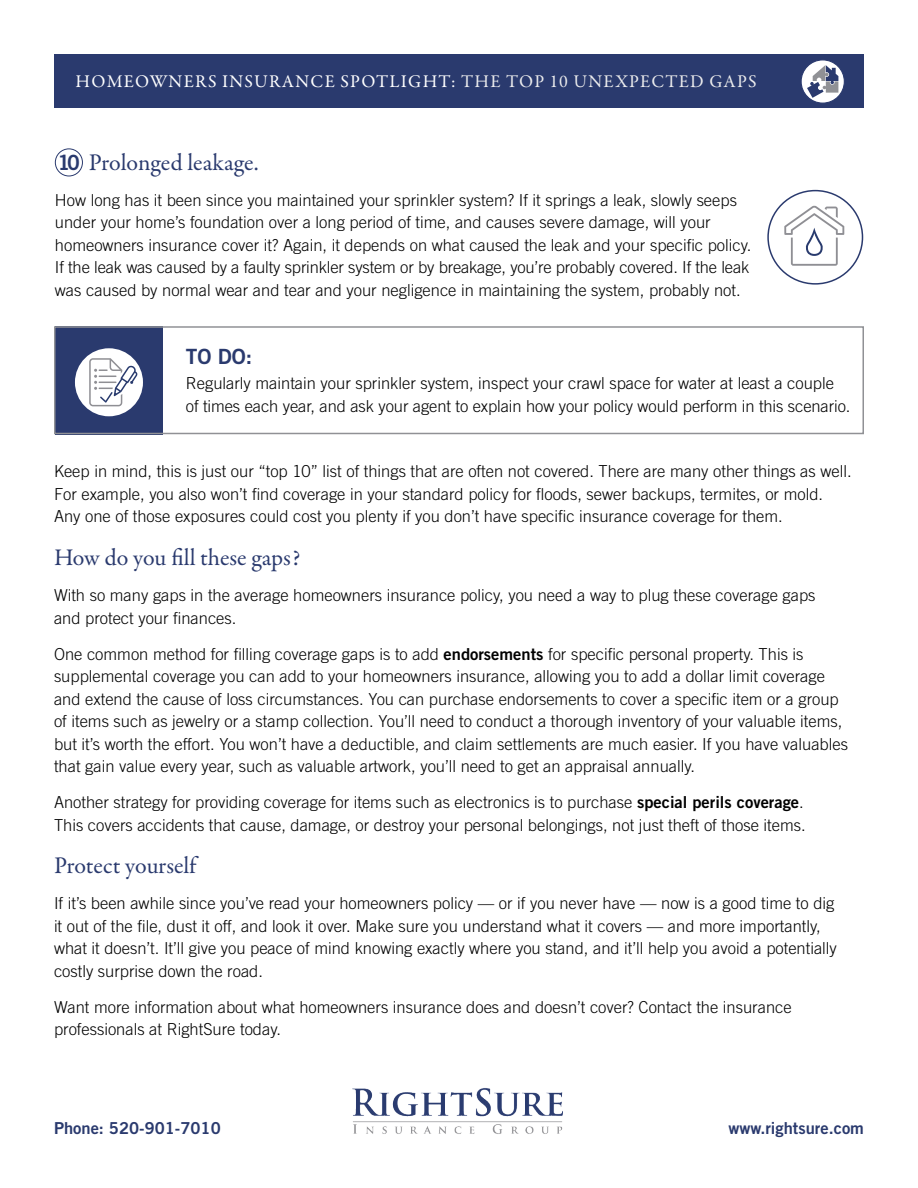
<style>
.page{position:relative;width:918px;height:1188px;background:#fff}
.page>*{position:absolute;margin:0;border:0;box-sizing:border-box;transform-origin:0 0}
.t1{font:24px "Garamond Premr Pro";color:#2a3a6e}
.t2{font:21px "Trade Gothic Bold Two";color:#2a3a6e}
.t3{font:18px "Garamond Premr Pro";letter-spacing:.07em;color:#fff}
.t4{font:300 16.5px/22.5px "Trade Gothic";color:#000}
.t5{font:16.5px "Trade Gothic Bold Two";color:#2a3a6e}
.s1{color:#ececed}
.s2{font-family:"Trade Gothic Bold Two";font-weight:400}
</style>
<div class="page">
<img style="left:352px;top:1088px;width:211px;height:46px">
<div style="left:55px;top:148px;width:28px;height:28px;border:1px solid #2a3a6e;border-radius:50%"></div>
<div style="left:55px;top:326px;width:108px;height:108px;background:#2a3a6e"></div>
<div style="left:54px;top:326px;width:810px;height:108px;border:2px solid #909195"></div>
<div style="left:75px;top:348px;width:68px;height:68px;background:#fff;border-radius:50%"></div>
<div style="left:767px;top:190px;width:96px;height:95px;border:2px solid #2a3a6e;border-radius:50%"></div>
<div style="left:54px;top:54px;width:810px;height:54px;background:#2a3a6e"></div>
<svg style="left:801px;top:60px;width:43px;height:43px"></svg>
<div style="left:801px;top:59px;width:44px;height:45px;border:1px solid #2a3a6e;border-radius:50%"></div>
<svg style="left:807px;top:65px;width:31px;height:33px"></svg>
<svg style="left:89px;top:358px;width:48px;height:48px"></svg>
<svg style="left:784px;top:205px;width:60px;height:61px"></svg>
<p class="t3" style="left:75px;top:71px;width:683px">HOMEOWNERS INSURANCE SPOTLIGHT: <span class="s1">THE TOP 10 UNEXPECTED GAPS</span></p>
<h1 class="t1" style="left:89px;top:148px;width:171px">Prolonged leakage.</h1>
<p class="t4" style="left:55px;top:188px;width:698px">How long has it been since you maintained your sprinkler system? If it springs a leak, slowly seeps under your home’s foundation over a long period of time, and causes severe damage, will your homeowners insurance cover it? Again, it depends on what caused the leak and your specific policy.<br>If the leak was caused by a faulty sprinkler system or by breakage, you’re probably covered. If the leak was caused by normal wear and tear and your negligence in maintaining the system, probably not.</p>
<p class="t2" style="left:58px;top:150px;width:24px">10</p>
<p class="t2" style="left:186px;top:343px;width:68px">TO DO:</p>
<p class="t4" style="left:186px;top:372px;width:666px">Regularly maintain your sprinkler system, inspect your crawl space for water at least a couple of times each year, and ask your agent to explain how your policy would perform in this scenario.</p>
<p class="t4" style="left:54px;top:460px;width:799px">Keep in mind, this is just our “top 10” list of things that are often not covered. There are many other things as well.<br>For example, you also won’t find coverage in your standard policy for floods, sewer backups, termites, or mold.<br>Any one of those exposures could cost you plenty if you don’t have specific insurance coverage for them.</p>
<h1 class="t1" style="left:54px;top:543px;width:248px">How do you fill these gaps?</h1>
<p class="t4" style="left:54px;top:584px;width:763px">With so many gaps in the average homeowners insurance policy, you need a way to plug these coverage gaps and protect your finances.</p>
<p class="t4" style="left:54px;top:642px;width:795px">One common method for filling coverage gaps is to add <span class="s2">endorsements</span> for specific personal property. This is supplemental coverage you can add to your homeowners insurance, allowing you to add a dollar limit coverage and extend the cause of loss circumstances. You can purchase endorsements to cover a specific item or a group of items such as jewelry or a stamp collection. You’ll need to conduct a thorough inventory of your valuable items, but it’s worth the effort. You won’t have a deductible, and claim settlements are much easier. If you have valuables that gain value every year, such as valuable artwork, you’ll need to get an appraisal annually.</p>
<p class="t4" style="left:54px;top:791px;width:753px">Another strategy for providing coverage for items such as electronics is to purchase <span class="s2">special perils coverage</span>.<br>This covers accidents that cause, damage, or destroy your personal belongings, not just theft of those items.</p>
<h1 class="t1" style="left:54px;top:851px;width:144px">Protect yourself</h1>
<p class="t4" style="left:54px;top:892px;width:784px">If it’s been awhile since you’ve read your homeowners policy — or if you never have — now is a good time to dig it out of the file, dust it off, and look it over. Make sure you understand what it covers — and more importantly, what it doesn’t. It’ll give you peace of mind knowing exactly where you stand, and it’ll help you avoid a potentially costly surprise down the road.</p>
<p class="t4" style="left:54px;top:995px;width:739px">Want more information about what homeowners insurance does and doesn’t cover? Contact the insurance professionals at RightSure today.</p>
<p class="t5" style="left:54px;top:1118px;width:168px">Phone: 520-901-7010</p>
<p class="t5" style="left:728px;top:1118px;width:137px">www.rightsure.com</p>
</div>
